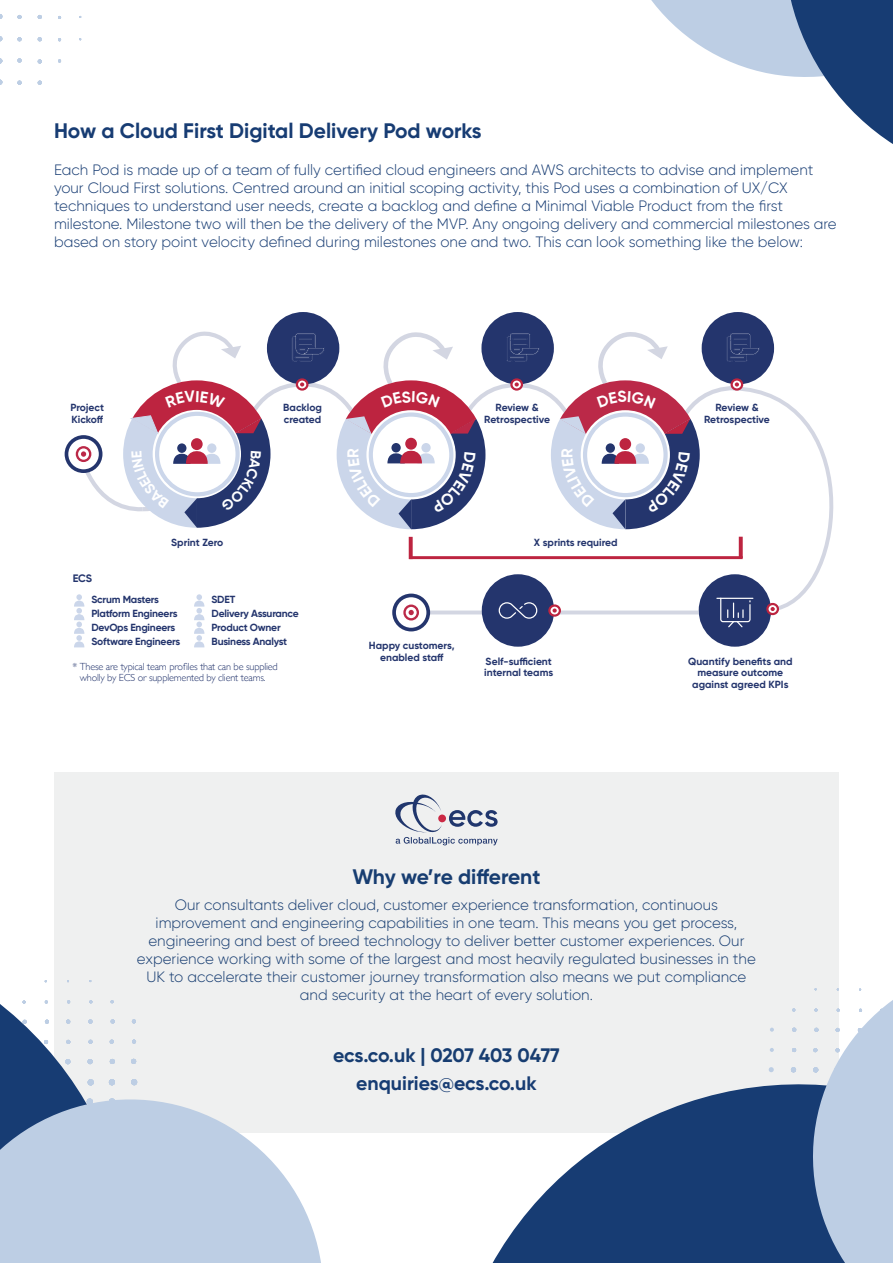
<style>
.page{position:relative;width:893px;height:1263px;background:#fff}
.page>*{position:absolute;margin:0;border:0;box-sizing:border-box;transform-origin:0 0}
.t1{font:700 21px "Gilroy";color:#173c73}
.t2{font:700 21px "Gilroy";letter-spacing:-.005em;color:#173d71}
.t3{font:700 19.5px "Gilroy";letter-spacing:-.01em;color:#173d71}
.t4{font:700 19.5px "Gilroy";color:#173c73}
.t5{font:700 15.75px "Gilroy";color:#fff}
.t6{font:300 15px/18px "Gilroy";color:#173c73}
.t7{font:300 15px/18px "Gilroy";color:#173d71;text-align:center}
.t8{font:700 10.8px "Gilroy";color:#24356d}
.t9{font:700 10.35px/11.7px "Gilroy";letter-spacing:-.015em;color:#24356d;text-align:center}
.t10{font:300 10.35px/11.7px "Gill Sans";letter-spacing:-.02em;color:#24356d;text-align:center}
</style>
<div class="page">
<svg style="left:0;top:14px;width:81px;height:71px"></svg>
<svg style="left:651px;top:0;width:242px;height:144px"></svg>
<div style="left:54px;top:772px;width:785px;height:361px;background:#eff0f0"></div>
<svg style="left:492px;top:1069px;width:277px;height:194px;fill:#173c73"></svg>
<svg style="left:769px;top:988px;width:124px;height:275px"></svg>
<svg style="left:0;top:980px;width:137px;height:94px"></svg>
<svg style="left:0;top:1074px;width:321px;height:189px;fill:#bdcee4"></svg>
<div style="left:65px;top:435px;width:37px;height:38px;background:#24356d;border-radius:50%"></div>
<div style="left:68px;top:439px;width:31px;height:30px;background:#fff;border-radius:50%"></div>
<div style="left:267px;top:312px;width:72px;height:72px;background:#24356d;border-radius:50%"></div>
<div style="left:481px;top:312px;width:73px;height:72px;background:#24356d;border-radius:50%"></div>
<div style="left:702px;top:312px;width:72px;height:72px;background:#24356d;border-radius:50%"></div>
<svg style="left:395px;top:794px;width:103px;height:51px"></svg>
<svg style="left:74px;top:318px;width:760px;height:329px"></svg>
<p class="t1" style="left:54px;top:118px;width:429px">How a Cloud First Digital Delivery Pod works</p>
<p class="t6" style="left:54px;top:161px;width:784px">Each Pod is made up of a team of fully certified cloud engineers and AWS architects to advise and implement your Cloud First solutions. Centred around an initial scoping activity, this Pod uses a combination of UX/CX techniques to understand user needs, create a backlog and define a Minimal Viable Product from the first milestone. Milestone two will then be the delivery of the MVP. Any ongoing delivery and commercial milestones are based on story point velocity defined during milestones one and two. This can look something like the below:</p>
<p class="t9" style="left:70px;top:402px;width:35px">Project</p>
<p class="t9" style="left:71px;top:414px;width:33px">Kickoff</p>
<p class="t9" style="left:283px;top:402px;width:40px">Backlog</p>
<p class="t9" style="left:284px;top:413px;width:39px">created</p>
<p class="t9" style="left:496px;top:402px;width:45px">Review &amp;</p>
<p class="t9" style="left:484px;top:413px;width:67px">Retrospective</p>
<p class="t5" style="left:343px;top:458px;width:11px;rotate:-90deg">R</p>
<p class="t5" style="left:557px;top:458px;width:11px;rotate:-90deg">R</p>
<p class="t9" style="left:715px;top:402px;width:45px">Review &amp;</p>
<p class="t9" style="left:704px;top:413px;width:67px">Retrospective</p>
<p class="t8" style="left:73px;top:571px;width:21px">ECS</p>
<p class="t9" style="left:171px;top:536px;width:54px">Sprint Zero</p>
<p class="t9" style="left:91px;top:594px;width:69px">Scrum Masters</p>
<p class="t9" style="left:91px;top:608px;width:88px">Platform Engineers</p>
<p class="t9" style="left:91px;top:622px;width:85px">DevOps Engineers</p>
<p class="t9" style="left:91px;top:636px;width:90px">Software Engineers</p>
<p class="t9" style="left:212px;top:594px;width:25px">SDET</p>
<p class="t9" style="left:212px;top:608px;width:89px">Delivery Assurance</p>
<p class="t9" style="left:212px;top:622px;width:71px">Product Owner</p>
<p class="t9" style="left:212px;top:636px;width:77px">Business Analyst</p>
<p class="t10" style="left:72px;top:660px;width:207px">* These are typical team profiles that can be supplied wholly by ECS or supplemented by client teams.</p>
<p class="t9" style="left:534px;top:536px;width:85px">X sprints required</p>
<p class="t9" style="left:369px;top:639px;width:87px">Happy customers, enabled staff</p>
<p class="t9" style="left:484px;top:655px;width:71px;text-align:left">Self-sufficient internal teams</p>
<p class="t9" style="left:688px;top:655px;width:106px">Quantify benefits and measure outcome against agreed KPIs</p>
<p class="t2" style="left:352px;top:863px;width:190px">Why we’re different</p>
<p class="t7" style="left:137px;top:896px;width:620px">Our consultants deliver cloud, customer experience transformation, continuous improvement and engineering capabilities in one team. This means you get process, engineering and best of breed technology to deliver better customer experiences. Our experience working with some of the largest and most heavily regulated businesses in the UK to accelerate their customer journey transformation also means we put compliance and security at the heart of every solution.</p>
<p class="t3" style="left:333px;top:1043px;width:228px">ecs.co.uk | 0207 403 0477</p>
<p class="t4" style="left:356px;top:1071px;width:182px">enquiries@ecs.co.uk</p>
</div>
